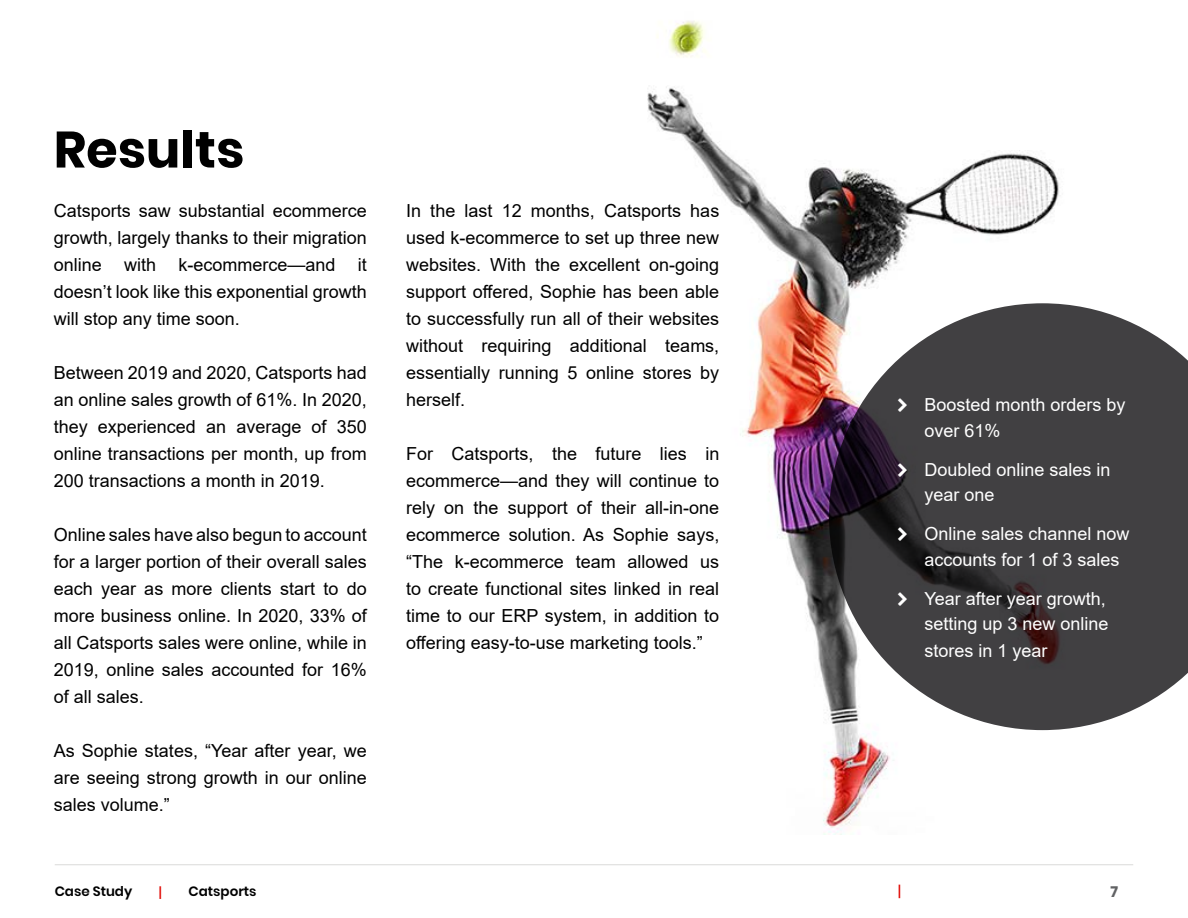
<style>
.page{position:relative;width:1188px;height:918px;background:#fff}
.page>*{position:absolute;margin:0;border:0;box-sizing:border-box;transform-origin:0 0}
.t1{font:700 51px "Poppins";color:#000}
.t2{font:18px/27px "Arial";color:#000;text-align:justify}
.t3{font:18px/25.5px "Arial";color:#fff}
.t4{font:700 15px "Poppins";color:#616264}
.t5{font:600 13.5px "Poppins";color:#000}
.t6{font:700 13.5px "Arial";color:#e00600}
.t7{font:700 13.5px "Open Sans";color:#e00600}
</style>
<div class="page">
<hr style="left:55px;top:864px;width:1078px;height:1px;background:#dadbd9">
<img style="left:647px;top:20px;width:412px;height:814px">
<svg style="left:829px;top:303px;width:359px;height:427px;background:#575558"></svg>
<svg style="left:898px;top:398px;width:9px;height:14px"></svg>
<svg style="left:898px;top:463px;width:9px;height:14px"></svg>
<svg style="left:898px;top:527px;width:9px;height:14px"></svg>
<svg style="left:898px;top:592px;width:9px;height:14px"></svg>
<h1 class="t1" style="left:54px;top:120px;width:192px">Results</h1>
<p class="t2" style="left:54px;top:197px;width:315px">Catsports saw substantial ecommerce growth, largely thanks to their migration online with k-ecommerce—and it doesn’t look like this exponential growth will stop any time soon.</p>
<p class="t2" style="left:54px;top:359px;width:315px">Between 2019 and 2020, Catsports had an online sales growth of 61%. In 2020, they experienced an average of 350 online transactions per month, up from 200 transactions a month in 2019.</p>
<p class="t2" style="left:54px;top:521px;width:315px">Online sales have also begun to account for a larger portion of their overall sales each year as more clients start to do more business online. In 2020, 33% of all Catsports sales were online, while in 2019, online sales accounted for 16% of all sales.</p>
<p class="t2" style="left:54px;top:737px;width:315px">As Sophie states, “Year after year, we are seeing strong growth in our online sales volume.”</p>
<p class="t2" style="left:406px;top:197px;width:315px">In the last 12 months, Catsports has used k-ecommerce to set up three new websites. With the excellent on-going support offered, Sophie has been able to successfully run all of their websites without requiring additional teams, essentially running 5 online stores by herself.</p>
<p class="t2" style="left:406px;top:440px;width:315px">For Catsports, the future lies in ecommerce—and they will continue to rely on the support of their all-in-one ecommerce solution. As Sophie says, “The k-ecommerce team allowed us to create functional sites linked in real time to our ERP system, in addition to offering easy-to-use marketing tools.”</p>
<p class="t3" style="left:925px;top:392px;width:203px">Boosted month orders by over 61%</p>
<p class="t3" style="left:925px;top:457px;width:188px">Doubled online sales in year one</p>
<p class="t3" style="left:925px;top:521px;width:207px">Online sales channel now accounts for 1 of 3 sales</p>
<p class="t3" style="left:925px;top:585px;width:186px;line-height:26.2px">Year after year growth, setting up 3 new online stores in 1 year</p>
<p class="t5" style="left:55px;top:883px;width:79px">Case Study</p>
<p class="t6" style="left:159px;top:881px;width:5px">|</p>
<p class="t5" style="left:189px;top:883px;width:70px">Catsports</p>
<p class="t7" style="left:896px;top:881px;width:9px">|</p>
<p class="t4" style="left:1111px;top:883px;width:9px">7</p>
</div>
